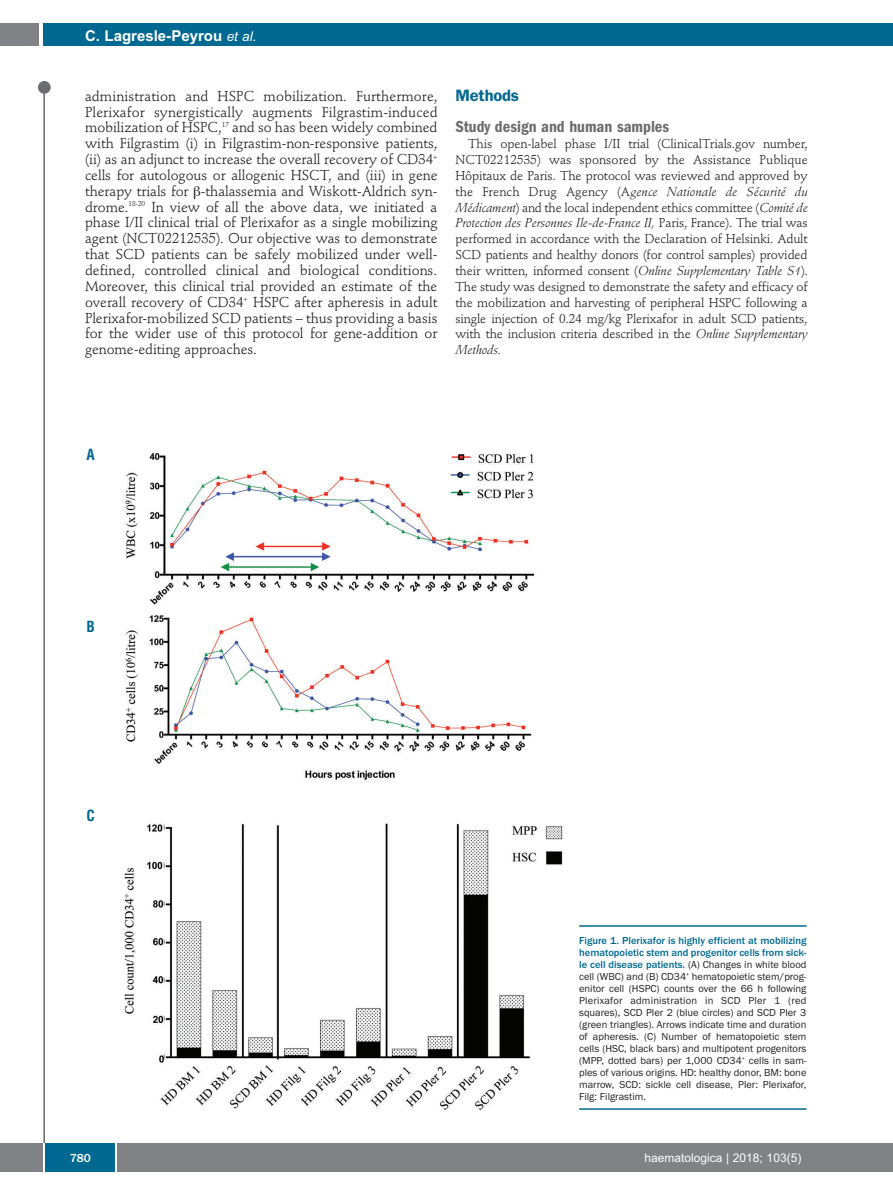
<style>
.page{position:relative;width:893px;height:1191px;background:#fff}
.page>*{position:absolute;margin:0;border:0;box-sizing:border-box;transform-origin:0 0}
.t1{font:600 condensed 16.5px "Franklin Gothic";color:#6c6d70}
.t2{font:600 16.5px "Franklin Gothic";letter-spacing:-.01em;color:#006991}
.t3{font:700 15px "Arial";color:#fff}
.t4{font:700 condensed 15px "Helvetica";color:#006991}
.t5{font:14.25px/15.9px "Stempel Schneidler";letter-spacing:-.005em;color:#231f20;text-align:justify}
.t6{font:12.75px/15.9px "Stempel Schneidler";letter-spacing:-.015em;color:#231f20;text-align:justify}
.t7{font:12px "Arial";color:#fff}
.t8{font:500 12px "Franklin Gothic";color:#fff}
.t9{font:10.5px/12px "Franklin Gothic";color:#231f20;text-align:justify}
.s1{font-weight:400;font-style:italic;font-size:13.5px}
.s2{font-style:italic}
.s3{font-weight:500;color:#006991}
</style>
<div class="page">
<div style="left:38px;top:81px;width:13px;height:13px;background:#6c6d70;border-radius:50%"></div>
<hr style="left:43px;top:84px;width:2px;height:1061px;background:#6c6d70">
<div style="left:43px;top:23px;width:850px;height:22px;background:#006991"></div>
<div style="left:0;top:23px;width:39px;height:22px;background:#808285"></div>
<div style="left:0;top:1143px;width:893px;height:28px;background:#808285"></div>
<div style="left:45px;top:1143px;width:71px;height:28px;background:#006991"></div>
<hr style="left:43px;top:1143px;width:2px;height:28px;background:#fff">
<svg style="left:116px;top:1143px;width:1px;height:28px"></svg>
<img style="left:124px;top:452px;width:490px;height:659px">
<hr style="left:579px;top:925px;width:227px;height:1px;background:#006991">
<hr style="left:579px;top:1108px;width:227px;height:1px;background:#006991">
<p class="t3" style="left:85px;top:27px;width:173px">C. Lagresle-Peyrou <span class="s1">et al.</span></p>
<p class="t5" style="left:85px;top:89px;width:354px">administration and HSPC mobilization. Furthermore, Plerixafor synergistically augments Filgrastim-induced mobilization of HSPC,<sup>17</sup> and so has been widely combined with Filgrastim (i) in Filgrastim-non-responsive patients, (ii) as an adjunct to increase the overall recovery of CD34<sup>+ </sup>cells for autologous or allogenic HSCT, and (iii) in gene therapy trials for -thalassemia and Wiskott-Aldrich syn&shy;drome.<sup>18-20</sup> In view of all the above data, we initiated a phase I/II clinical trial of Plerixafor as a single mobilizing agent (NCT02212535). Our objective was to demonstrate that SCD patients can be safely mobilized under well&shy;defined, controlled clinical and biological conditions.<br>Moreover, this clinical trial provided an estimate of the overall recovery of CD34<sup>+</sup> HSPC after apheresis in adult Plerixafor-mobilized SCD patients – thus providing a basis for the wider use of this protocol for gene-addition or genome-editing approaches.</p>
<p class="t2" style="left:455px;top:89px;width:65px">Methods</p>
<p class="t1" style="left:455px;top:121px;width:215px">Study design and human samples</p>
<p class="t6" style="left:455px;top:137px;width:354px;text-indent:13px">This open-label phase I/II trial (ClinicalTrials.gov number, NCT02212535) was sponsored by the Assistance Publique Hôpitaux de Paris. The protocol was reviewed and approved by the French Drug Agency (A<span class="s2">gence Nationale de Sécurité du Médicament</span>) and the local independent ethics committee (<span class="s2">Comité de Protection des Personnes Ile-de-France II,</span> Paris, France). The trial was performed in accordance with the Declaration of Helsinki. Adult SCD patients and healthy donors (for control samples) provided their written, informed consent (<span class="s2">Online Supplementary Table S1</span>).<br>The study was designed to demonstrate the safety and efficacy of the mobilization and harvesting of peripheral HSPC following a single injection of 0.24 mg/kg Plerixafor in adult SCD patients, with the inclusion criteria described in the <span class="s2">Online Supplementary Methods.</span></p>
<p class="t4" style="left:87px;top:446px;width:10px">A</p>
<p class="t4" style="left:87px;top:617px;width:10px">B</p>
<p class="t4" style="left:87px;top:806px;width:10px">C</p>
<p class="t9" style="left:579px;top:934px;width:229px"><span class="s3">Figure 1. Plerixafor is highly efficient at mobilizing hematopoietic stem and progenitor cells from sick&shy;le cell disease patients.</span> (A) Changes in white blood cell (WBC) and (B) CD34<sup>+</sup> hematopoietic stem/prog&shy;enitor cell (HSPC) counts over the 66 h following Plerixafor administration in SCD Pler 1 (red squares), SCD Pler 2 (blue circles) and SCD Pler 3 (green triangles). Arrows indicate time and duration of apheresis. (C) Number of hematopoietic stem cells (HSC, black bars) and multipotent progenitors (MPP, dotted bars) per 1,000 CD34<sup>+</sup> cells in sam&shy;ples of various origins. HD: healthy donor, BM: bone marrow, SCD: sickle cell disease, Pler: Plerixafor, Filg: Filgrastim.</p>
<p class="t8" style="left:70px;top:1150px;width:23px">780</p>
<p class="t7" style="left:644px;top:1150px;width:158px">haematologica | 2018; 103(5)</p>
</div>
